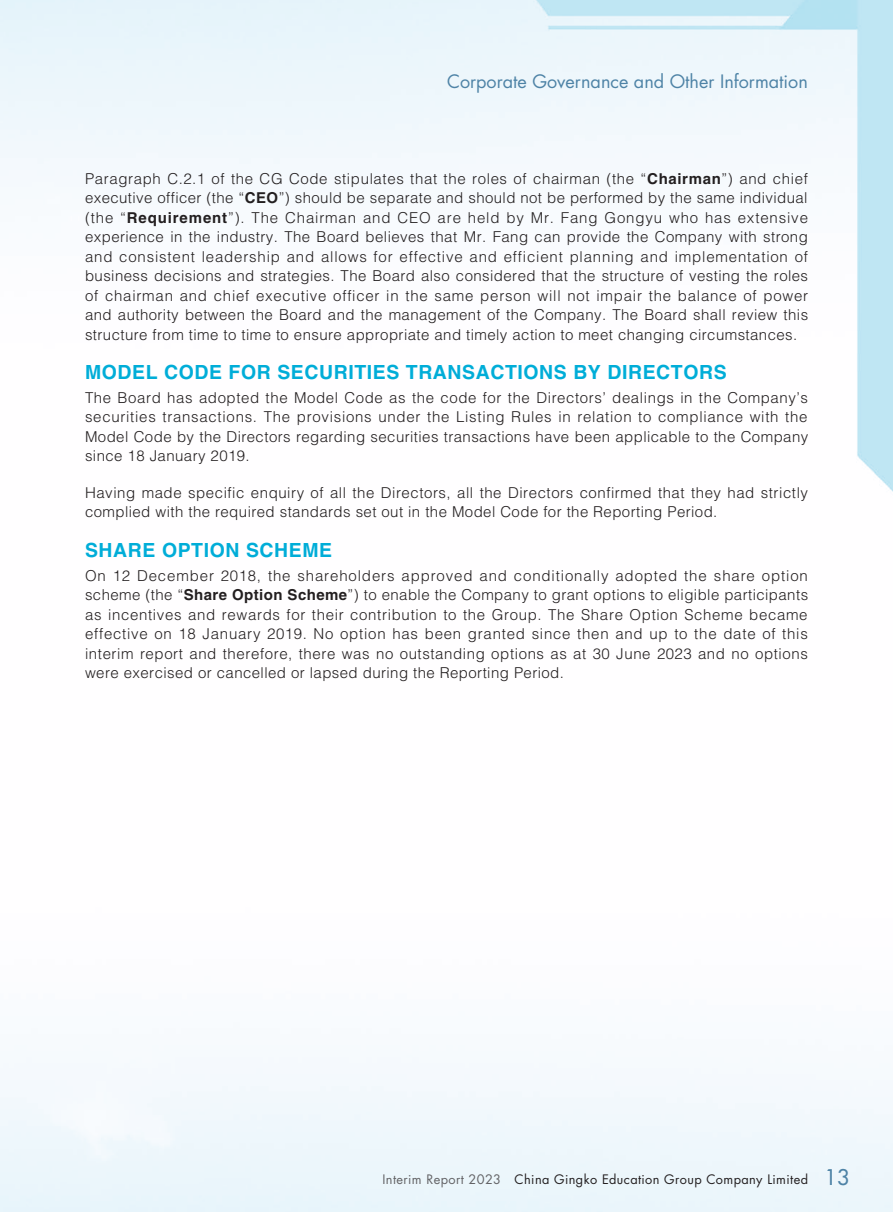
<style>
.page{position:relative;width:893px;height:1212px;background:#fff}
.page>*{position:absolute;margin:0;border:0;box-sizing:border-box;transform-origin:0 0}
._01_Heading_1{font:700 19.5px "Helvetica LT Std";letter-spacing:.03em;color:#00add8}
.t1{font:18px "Futura Std";color:#4e83a6}
._00_Body_text{font:300 15px/19.5px "Helvetica LT Std";letter-spacing:.03em;color:#231f20;text-align:justify}
.t2{font:12.75px "Futura Std";letter-spacing:.03em;color:#231f20}
.s1{font-weight:700}
.s2{color:#636366}
.s3{font-weight:500;font-size:21px;color:#4e83a6}
</style>
<div class="page">
<p class="t1" style="left:447px;top:70px;width:362px">Corporate Governance and Other Information</p>
<p class="_00_Body_text" style="left:85px;top:168px;width:725px">Paragraph C.2.1 of the CG Code stipulates that the roles of chairman (the “<span class="s1">Chairman</span>”) and chief executive officer (the “<span class="s1">CEO</span>”) should be separate and should not be performed by the same individual (the “<span class="s1">Requirement</span>”). The Chairman and CEO are held by Mr. Fang Gongyu who has extensive experience in the industry. The Board believes that Mr. Fang can provide the Company with strong and consistent leadership and allows for effective and efficient planning and implementation of business decisions and strategies. The Board also considered that the structure of vesting the roles of chairman and chief executive officer in the same person will not impair the balance of power and authority between the Board and the management of the Company. The Board shall review this structure from time to time to ensure appropriate and timely action to meet changing circumstances.</p>
<p class="_01_Heading_1" style="left:85px;top:360px;width:643px">MODEL CODE FOR SECURITIES TRANSACTIONS BY DIRECTORS</p>
<p class="_00_Body_text" style="left:85px;top:388px;width:725px">The Board has adopted the Model Code as the code for the Directors’ dealings in the Company’s securities transactions. The provisions under the Listing Rules in relation to compliance with the Model Code by the Directors regarding securities transactions have been applicable to the Company since 18 January 2019.</p>
<p class="_00_Body_text" style="left:85px;top:483px;width:724px">Having made specific enquiry of all the Directors, all the Directors confirmed that they had strictly complied with the required standards set out in the Model Code for the Reporting Period.</p>
<p class="_01_Heading_1" style="left:85px;top:538px;width:249px">SHARE OPTION SCHEME</p>
<p class="_00_Body_text" style="left:85px;top:565px;width:725px">On 12 December 2018, the shareholders approved and conditionally adopted the share option scheme (the “<span class="s1">Share Option Scheme</span>”) to enable the Company to grant options to eligible participants as incentives and rewards for their contribution to the Group. The Share Option Scheme became effective on 18 January 2019. No option has been granted since then and up to the date of this interim report and therefore, there was no outstanding options as at 30 June 2023 and no options were exercised or cancelled or lapsed during the Reporting Period.</p>
<p class="t2" style="left:382px;top:1171px;width:468px"><span class="s2">Interim Report 2023</span> China Gingko Education Group Company Limited <span class="s3">13</span></p>
</div>
